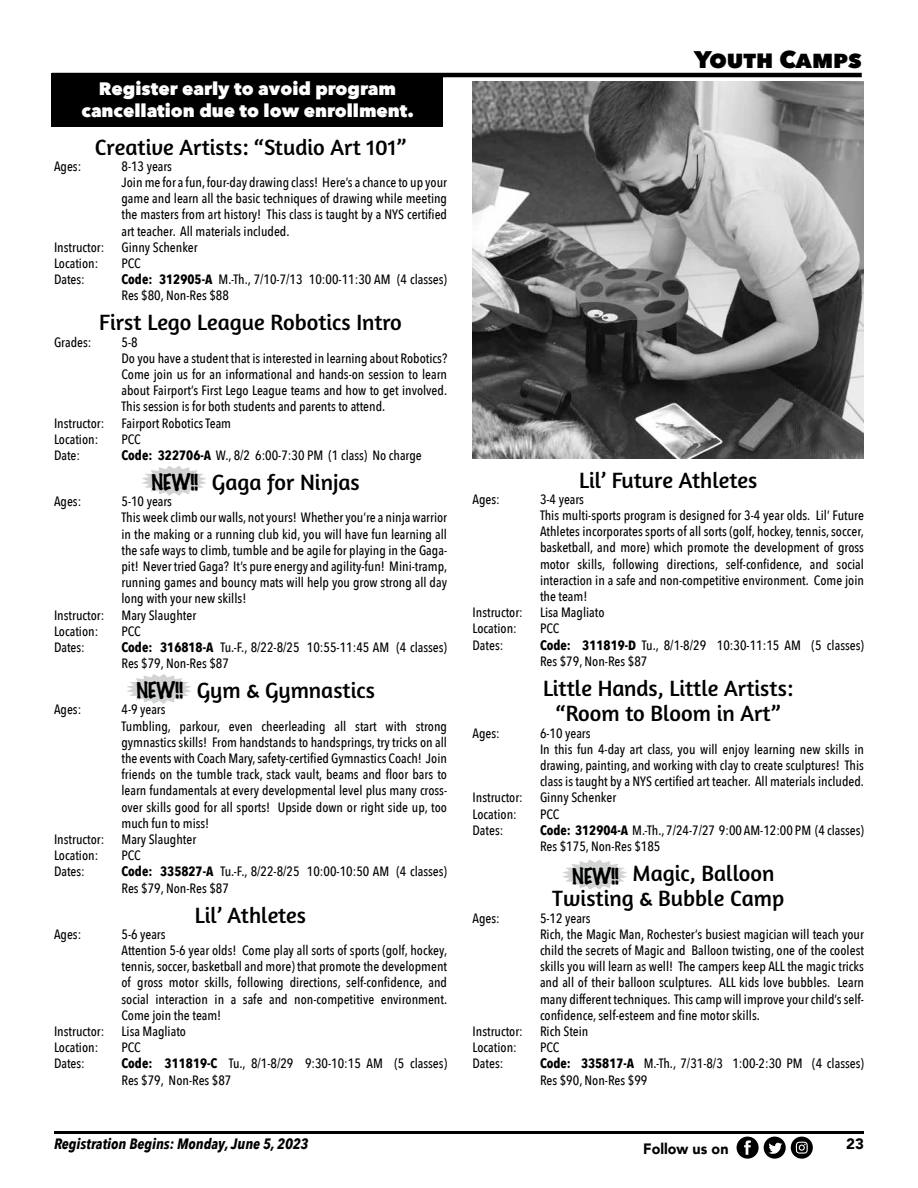
<style>
.page{position:relative;width:918px;height:1188px;background:#fff}
.page>*{position:absolute;margin:0;border:0;box-sizing:border-box;transform-origin:0 0}
.t1{font:800 24px "Avenir Next";letter-spacing:.04em;color:#000}
.t2{font:22.5px/25.5px "Amaranth";color:#000;text-align:center}
.t3{font:800 18px/21.6px "Avenir Next";color:#fff;text-align:center}
.t4{font:italic 700 15px "Avenir Next Condensed";color:#000}
.t5{font:900 15px "Avenir";color:#000;scale:.95 1}
.t6{font:900 15px "Avenir";color:#000}
.t7{font:500 13.5px/16.2px "Avenir Next Condensed";color:#000}
.s1{font-weight:700}
.s2{font-family:"Marker Felt";font-weight:100;font-size:20.4px}
</style>
<div class="page">
<hr style="left:54px;top:1131px;width:810px;height:3px;background:#000">
<div style="left:737px;top:1137px;width:22px;height:22px;background:#000;border-radius:50%"></div>
<svg style="left:744px;top:1140px;width:7px;height:15px"></svg>
<div style="left:791px;top:1137px;width:22px;height:22px;background:#000;border-radius:50%"></div>
<svg style="left:796px;top:1142px;width:12px;height:12px"></svg>
<div style="left:764px;top:1137px;width:22px;height:22px;background:#000;border-radius:50%"></div>
<svg style="left:769px;top:1143px;width:13px;height:11px"></svg>
<hr style="left:52px;top:73px;width:810px;height:4px;background:#000">
<svg style="left:142px;top:466px;width:64px;height:30px"></svg>
<svg style="left:127px;top:674px;width:64px;height:30px"></svg>
<div style="left:52px;top:73px;width:391px;height:54px;background:#000"></div>
<svg style="left:562px;top:860px;width:65px;height:30px"></svg>
<img style="left:472px;top:81px;width:392px;height:378px">
<h3 class="t3" style="left:82px;top:78px;width:334px">Register early to avoid program cancellation due to low enrollment.</h3>
<h2 class="t2" style="left:95px;top:134px;width:313px">Creative Artists: “Studio Art 101”</h2>
<p class="t7" style="left:54px;top:158px;width:29px">Ages:</p>
<p class="t7" style="left:122px;top:158px;width:327px">8-13 years<br>Join me for a fun, four-day drawing class! Here’s a chance to up your game and learn all the basic techniques of drawing while meeting the masters from art history! This class is taught by a NYS certified art teacher. All materials included.</p>
<p class="t7" style="left:54px;top:239px;width:52px">Instructor:</p>
<p class="t7" style="left:122px;top:239px;width:78px">Ginny Schenker</p>
<p class="t7" style="left:54px;top:255px;width:46px">Location:</p>
<p class="t7" style="left:122px;top:255px;width:21px">PCC</p>
<p class="t7" style="left:54px;top:271px;width:32px">Dates:</p>
<p class="t7" style="left:122px;top:271px;width:327px"><span class="s1">Code: 312905-A</span> M.-Th., 7/10-7/13 10:00-11:30 AM (4 classes)<br>Res $80, Non-Res $88</p>
<h2 class="t2" style="left:99px;top:310px;width:304px">First Lego League Robotics Intro</h2>
<p class="t7" style="left:54px;top:334px;width:39px">Grades:</p>
<p class="t7" style="left:122px;top:334px;width:327px">5-8<br>Do you have a student that is interested in learning about Robotics?<br>Come join us for an informational and hands-on session to learn about Fairport’s First Lego League teams and how to get involved.<br>This session is for both students and parents to attend.</p>
<p class="t7" style="left:54px;top:415px;width:52px">Instructor:</p>
<p class="t7" style="left:122px;top:415px;width:111px">Fairport Robotics Team</p>
<p class="t7" style="left:54px;top:431px;width:46px">Location:</p>
<p class="t7" style="left:122px;top:431px;width:21px">PCC</p>
<p class="t7" style="left:54px;top:447px;width:28px">Date:</p>
<p class="t7" style="left:122px;top:447px;width:302px"><span class="s1">Code: 322706-A</span> W., 8/2 6:00-7:30 PM (1 class) No charge</p>
<h2 class="t2" style="left:151px;top:469px;width:210px"><span class="s2">NEW!!</span> Gaga for Ninjas</h2>
<p class="t7" style="left:54px;top:493px;width:29px">Ages:</p>
<p class="t7" style="left:122px;top:493px;width:327px">5-10 years<br>This week climb our walls, not yours! Whether you’re a ninja warrior in the making or a running club kid, you will have fun learning all the safe ways to climb, tumble and be agile for playing in the Gaga&shy;pit! Never tried Gaga? It’s pure energy and agility-fun! Mini-tramp, running games and bouncy mats will help you grow strong all day long with your new skills!</p>
<p class="t7" style="left:54px;top:607px;width:52px">Instructor:</p>
<p class="t7" style="left:122px;top:607px;width:76px">Mary Slaughter</p>
<p class="t7" style="left:54px;top:623px;width:46px">Location:</p>
<p class="t7" style="left:122px;top:623px;width:21px">PCC</p>
<p class="t7" style="left:54px;top:639px;width:32px">Dates:</p>
<p class="t7" style="left:122px;top:639px;width:327px"><span class="s1">Code: 316818-A</span> Tu.-F., 8/22-8/25 10:55-11:45 AM (4 classes)<br>Res $79, Non-Res $87</p>
<h2 class="t2" style="left:136px;top:678px;width:240px"><span class="s2">NEW!!</span> Gym &amp; Gymnastics</h2>
<p class="t7" style="left:54px;top:702px;width:29px">Ages:</p>
<p class="t7" style="left:122px;top:702px;width:327px">4-9 years<br>Tumbling, parkour, even cheerleading all start with strong gymnastics skills! From handstands to handsprings, try tricks on all the events with Coach Mary, safety-certified Gymnastics Coach! Join friends on the tumble track, stack vault, beams and floor bars to learn fundamentals at every developmental level plus many cross&shy;over skills good for all sports! Upside down or right side up, too much fun to miss!</p>
<p class="t7" style="left:54px;top:831px;width:52px">Instructor:</p>
<p class="t7" style="left:122px;top:831px;width:76px">Mary Slaughter</p>
<p class="t7" style="left:54px;top:847px;width:46px">Location:</p>
<p class="t7" style="left:122px;top:847px;width:21px">PCC</p>
<p class="t7" style="left:54px;top:864px;width:32px">Dates:</p>
<p class="t7" style="left:122px;top:864px;width:327px"><span class="s1">Code: 335827-A</span> Tu.-F., 8/22-8/25 10:00-10:50 AM (4 classes)<br>Res $79, Non-Res $87</p>
<h2 class="t2" style="left:195px;top:902px;width:113px">Lil’ Athletes</h2>
<p class="t7" style="left:54px;top:926px;width:29px">Ages:</p>
<p class="t7" style="left:122px;top:926px;width:327px">5-6 years<br>Attention 5-6 year olds! Come play all sorts of sports (golf, hockey, tennis, soccer, basketball and more) that promote the development of gross motor skills, following directions, self-confidence, and social interaction in a safe and non-competitive environment.<br>Come join the team!</p>
<p class="t7" style="left:54px;top:1023px;width:52px">Instructor:</p>
<p class="t7" style="left:122px;top:1023px;width:66px">Lisa Magliato</p>
<p class="t7" style="left:54px;top:1039px;width:46px">Location:</p>
<p class="t7" style="left:122px;top:1039px;width:21px">PCC</p>
<p class="t7" style="left:54px;top:1056px;width:32px">Dates:</p>
<p class="t7" style="left:122px;top:1056px;width:327px"><span class="s1">Code: 311819-C</span> Tu., 8/1-8/29 9:30-10:15 AM (5 classes)<br>Res $79, Non-Res $87</p>
<h1 class="t1" style="left:694px;top:45px;width:168px">Youth Camps</h1>
<h2 class="t2" style="left:579px;top:467px;width:180px">Lil’ Future Athletes</h2>
<p class="t7" style="left:472px;top:491px;width:29px">Ages:</p>
<p class="t7" style="left:540px;top:491px;width:326px">3-4 years<br>This multi-sports program is designed for 3-4 year olds. Lil’ Future Athletes incorporates sports of all sorts (golf, hockey, tennis, soccer, basketball, and more) which promote the development of gross motor skills, following directions, self-confidence, and social interaction in a safe and non-competitive environment. Come join the team!</p>
<p class="t7" style="left:472px;top:604px;width:52px">Instructor:</p>
<p class="t7" style="left:540px;top:604px;width:66px">Lisa Magliato</p>
<p class="t7" style="left:472px;top:621px;width:46px">Location:</p>
<p class="t7" style="left:540px;top:621px;width:21px">PCC</p>
<p class="t7" style="left:472px;top:637px;width:32px">Dates:</p>
<p class="t7" style="left:540px;top:637px;width:325px"><span class="s1">Code: 311819-D</span> Tu., 8/1-8/29 10:30-11:15 AM (5 classes)<br>Res $79, Non-Res $87</p>
<h2 class="t2" style="left:543px;top:675px;width:252px">Little Hands, Little Artists: “Room to Bloom in Art”</h2>
<p class="t7" style="left:472px;top:725px;width:29px">Ages:</p>
<p class="t7" style="left:540px;top:725px;width:326px">6-10 years<br>In this fun 4-day art class, you will enjoy learning new skills in drawing, painting, and working with clay to create sculptures! This class is taught by a NYS certified art teacher. All materials included.</p>
<p class="t7" style="left:472px;top:790px;width:52px">Instructor:</p>
<p class="t7" style="left:540px;top:790px;width:78px">Ginny Schenker</p>
<p class="t7" style="left:472px;top:806px;width:46px">Location:</p>
<p class="t7" style="left:540px;top:806px;width:21px">PCC</p>
<p class="t7" style="left:472px;top:822px;width:32px">Dates:</p>
<p class="t7" style="left:540px;top:822px;width:326px"><span class="s1">Code: 312904-A</span> M.-Th., 7/24-7/27 9:00 AM-12:00 PM (4 classes)<br>Res $175, Non-Res $185</p>
<h2 class="t2" style="left:552px;top:860px;width:234px"><sub>NEW!!</sub> Magic, Balloon<br>Twisting &amp; Bubble Camp</h2>
<p class="t7" style="left:472px;top:910px;width:29px">Ages:</p>
<p class="t7" style="left:540px;top:910px;width:326px">5-12 years<br>Rich, the Magic Man, Rochester’s busiest magician will teach your child the secrets of Magic and Balloon twisting, one of the coolest skills you will learn as well! The campers keep ALL the magic tricks and all of their balloon sculptures. ALL kids love bubbles. Learn many different techniques. This camp will improve your child’s self&shy;confidence, self-esteem and fine motor skills.</p>
<p class="t7" style="left:472px;top:1023px;width:52px">Instructor:</p>
<p class="t7" style="left:540px;top:1023px;width:50px">Rich Stein</p>
<p class="t7" style="left:472px;top:1039px;width:46px">Location:</p>
<p class="t7" style="left:540px;top:1039px;width:21px">PCC</p>
<p class="t7" style="left:472px;top:1056px;width:32px">Dates:</p>
<p class="t7" style="left:540px;top:1056px;width:325px"><span class="s1">Code: 335817-A</span> M.-Th., 7/31-8/3 1:00-2:30 PM (4 classes)<br>Res $90, Non-Res $99</p>
<p class="t4" style="left:54px;top:1135px;width:256px">Registration Begins: Monday, June 5, 2023</p>
<p class="t6" style="left:846px;top:1131px;width:19px">23</p>
<p class="t5" style="left:643px;top:1136px;width:91px">Follow us on</p>
</div>
